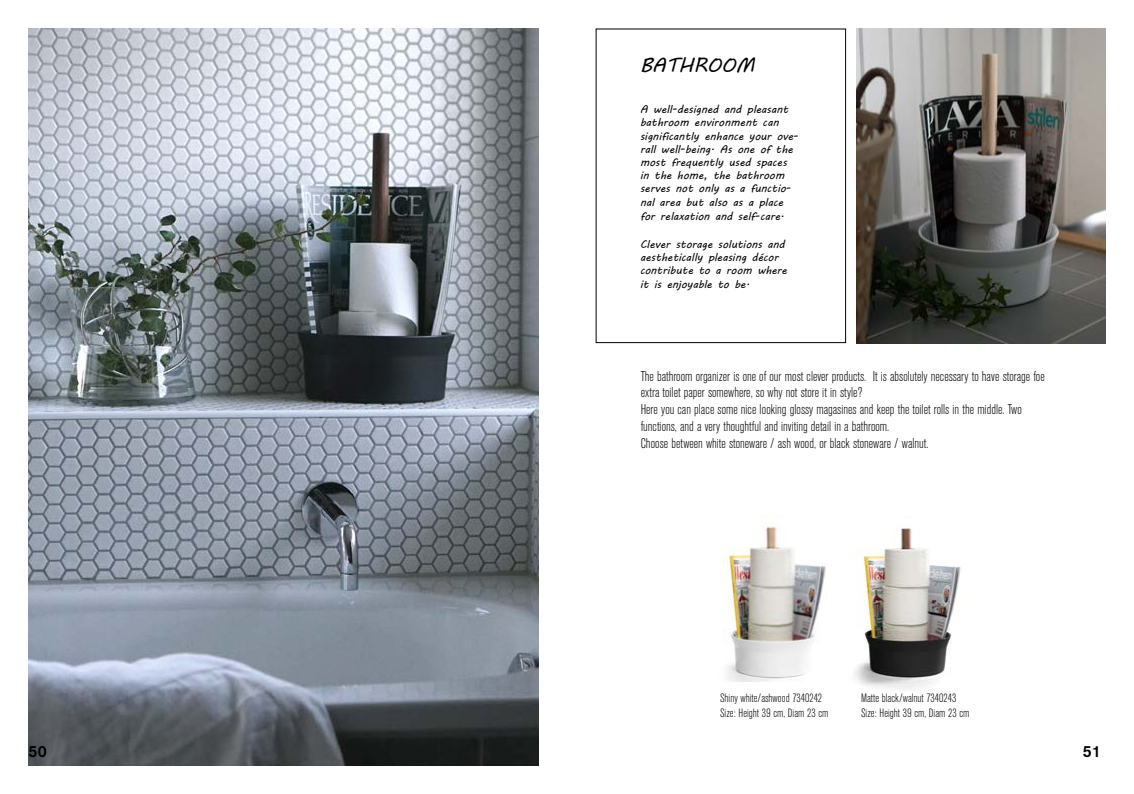
<style>
.page{position:relative;width:1134px;height:794px;background:#fff}
.page>*{position:absolute;margin:0;border:0;box-sizing:border-box;transform-origin:0 0}
.t1{font:20px "MV Boli";color:#000}
.t2{font:500 16px "Akzidenz Grotesk BE";color:#000}
.t3{font:300 condensed 14px/16.8px "Akzidenz Grotesk BE";color:#000}
.t4{font:300 condensed 12px/14.4px "Akzidenz Grotesk BE";color:#000}
.t5{font:11px/13.2px "MV Boli";color:#000}
</style>
<div class="page">
<div style="left:596px;top:28px;width:250px;height:315px;border:1px solid #000"></div>
<img style="left:28px;top:28px;width:511px;height:737px">
<img style="left:856px;top:28px;width:250px;height:315px">
<img style="left:726px;top:525px;width:100px;height:157px">
<img style="left:854px;top:528px;width:107px;height:161px">
<h1 class="t1" style="left:640px;top:52px;width:116px">BATHROOM</h1>
<p class="t5" style="left:640px;top:103px;width:160px">A well-designed and pleasant bathroom environment can significantly enhance your ove&shy;rall well-being. As one of the most frequently used spaces in the home, the bathroom serves not only as a functio&shy;nal area but also as a place</p>
<p class="t5" style="left:640px;top:209px;width:146px">for relaxation and self-care.</p>
<p class="t5" style="left:640px;top:237px;width:148px">Clever storage solutions and aesthetically pleasing décor contribute to a room where</p>
<p class="t5" style="left:640px;top:278px;width:111px">it is enjoyable to be.</p>
<p class="t3" style="left:641px;top:368px;width:405px">The bathroom organizer is one of our most clever products. It is absolutely necessary to have storage foe extra toilet paper somewhere, so why not store it in style?<br>Here you can place some nice looking glossy magasines and keep the toilet rolls in the middle. Two functions, and a very thoughtful and inviting detail in a bathroom.<br>Choose between white stoneware / ash wood, or black stoneware / walnut.</p>
<p class="t4" style="left:720px;top:691px;width:110px">Shiny white/ashwood 7340242<br>Size: Height 39 cm, Diam 23 cm</p>
<p class="t4" style="left:861px;top:691px;width:110px">Matte black/walnut 7340243<br>Size: Height 39 cm, Diam 23 cm</p>
<p class="t2" style="left:28px;top:741px;width:20px">50</p>
<p class="t2" style="left:1083px;top:741px;width:20px">51</p>
</div>
